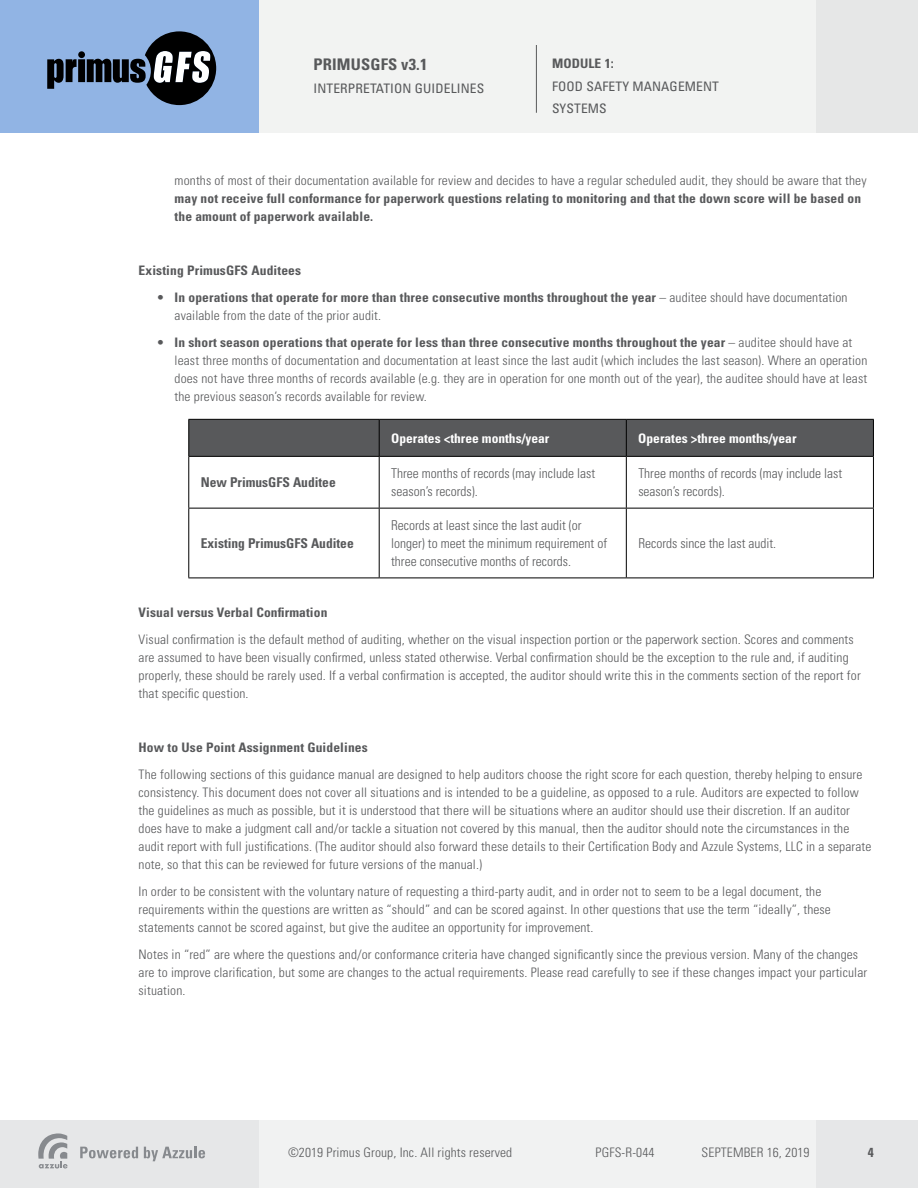
<style>
.page{position:relative;width:918px;height:1188px;background:#fff}
.page>*{position:absolute;margin:0;border:0;box-sizing:border-box;transform-origin:0 0}
.t1{font:700 condensed 16.05px "Univers LT Std";letter-spacing:.01em;color:#58595b}
.t2{font:300 condensed 13.5px/18px "Univers LT Std";color:#58595b}
.t3{font:700 condensed 13.5px "Univers LT Std";color:#58595b}
.t4{font:300 condensed 13.05px/18px "Univers LT Std";letter-spacing:.01em;color:#58595b}
.t5{font:700 condensed 13.05px/18px "Univers LT Std";letter-spacing:.01em;color:#58595b}
.t6{font:condensed 13.05px/22.5px "Univers LT Std";letter-spacing:.01em;color:#58595b}
.t7{font:700 condensed 13.05px "Univers LT Std";color:#fff}
.s1{font-weight:300}
.s2{font-weight:700}
</style>
<div class="page">
<div style="left:0;top:0;width:918px;height:132px;background:#f2f3f2"></div>
<div style="left:816px;top:0;width:102px;height:132px;background:#e6e7e7"></div>
<div style="left:0;top:0;width:259px;height:133px;background:#91b4e4"></div>
<svg style="left:47px;top:59px;width:30px;height:30px"></svg>
<div style="left:78px;top:59px;width:7px;height:23px;background:#000"></div>
<div style="left:78px;top:51px;width:7px;height:7px;background:#000;border-radius:50%"></div>
<svg style="left:87px;top:31px;width:129px;height:74px"></svg>
<div style="left:0;top:1120px;width:918px;height:68px;background:#f1f2f2"></div>
<div style="left:816px;top:1120px;width:102px;height:68px;background:#e6e7e8"></div>
<div style="left:0;top:1120px;width:259px;height:68px;background:#e6e7e8"></div>
<svg style="left:80px;top:1147px;width:58px;height:11px"></svg>
<svg style="left:144px;top:1147px;width:61px;height:14px"></svg>
<svg style="left:38px;top:1133px;width:30px;height:35px"></svg>
<hr style="left:536px;top:45px;width:1px;height:68px;background:#58595b">
<div style="left:189px;top:420px;width:684px;height:36px;background:#58595b"></div>
<hr style="left:188px;top:419px;width:191px;height:1px;background:#000">
<hr style="left:188px;top:420px;width:1px;height:36px;background:#000">
<hr style="left:379px;top:419px;width:247px;height:1px;background:#000">
<hr style="left:379px;top:420px;width:1px;height:36px;background:#000">
<hr style="left:626px;top:419px;width:248px;height:1px;background:#000">
<hr style="left:626px;top:420px;width:1px;height:36px;background:#000">
<hr style="left:873px;top:420px;width:1px;height:36px;background:#000">
<hr style="left:188px;top:456px;width:191px;height:1px;background:#000">
<hr style="left:188px;top:457px;width:1px;height:51px;background:#000">
<hr style="left:379px;top:456px;width:247px;height:1px;background:#000">
<hr style="left:379px;top:457px;width:1px;height:51px;background:#000">
<hr style="left:626px;top:456px;width:248px;height:1px;background:#000">
<hr style="left:626px;top:457px;width:1px;height:51px;background:#000">
<hr style="left:873px;top:457px;width:1px;height:51px;background:#000">
<hr style="left:188px;top:508px;width:191px;height:1px;background:#000">
<hr style="left:188px;top:509px;width:1px;height:69px;background:#000">
<hr style="left:379px;top:508px;width:247px;height:1px;background:#000">
<hr style="left:379px;top:509px;width:1px;height:69px;background:#000">
<hr style="left:626px;top:508px;width:248px;height:1px;background:#000">
<hr style="left:626px;top:509px;width:1px;height:69px;background:#000">
<hr style="left:873px;top:509px;width:1px;height:69px;background:#000">
<hr style="left:188px;top:578px;width:191px;height:1px;background:#000">
<hr style="left:379px;top:578px;width:247px;height:1px;background:#000">
<hr style="left:626px;top:578px;width:248px;height:1px;background:#000">
<p class="t1" style="left:314px;top:55px;width:115px">PRIMUSGFS v3.1</p>
<p class="t6" style="left:314px;top:77px;width:172px">INTERPRETATION GUIDELINES</p>
<p class="t5" style="left:552px;top:55px;width:63px">MODULE 1:</p>
<p class="t6" style="left:552px;top:75px;width:169px">FOOD SAFETY MANAGEMENT<br>SYSTEMS</p>
<p class="t4" style="left:175px;top:172px;width:694px">months of most of their documentation available for review and decides to have a regular scheduled audit, they should be aware that they</p>
<p class="t5" style="left:175px;top:190px;width:688px">may not receive full conformance for paperwork questions relating to monitoring and that the down score will be based on the amount of paperwork available.</p>
<p class="t5" style="left:139px;top:262px;width:164px">Existing PrimusGFS Auditees</p>
<p class="t5" style="left:175px;top:289px;width:675px;text-indent:-18px"><span class="s1">•</span> In operations that operate for more than three consecutive months throughout the year <span class="s1">– auditee should have documentation available from the date of the prior audit.</span></p>
<p class="t4" style="left:175px;top:334px;width:694px;text-indent:-18px">• <span class="s2">In short season operations that operate for less than three consecutive months throughout the year</span> – auditee should have at least three months of documentation and documentation at least since the last audit (which includes the last season). Where an operation does not have three months of records available (e.g. they are in operation for one month out of the year), the auditee should have at least the previous season’s records available for review.</p>
<p class="t7" style="left:391px;top:430px;width:160px">Operates &lt;three months/year</p>
<p class="t7" style="left:638px;top:430px;width:160px">Operates &gt;three months/year</p>
<p class="t3" style="left:201px;top:474px;width:136px">New PrimusGFS Auditee</p>
<p class="t2" style="left:391px;top:464px;width:205px">Three months of records (may include last season’s records).</p>
<p class="t2" style="left:638px;top:464px;width:205px">Three months of records (may include last season’s records).</p>
<p class="t3" style="left:201px;top:535px;width:154px">Existing PrimusGFS Auditee</p>
<p class="t2" style="left:391px;top:516px;width:217px">Records at least since the last audit (or longer) to meet the minimum requirement of three consecutive months of records.</p>
<p class="t2" style="left:638px;top:534px;width:139px">Records since the last audit.</p>
<p class="t5" style="left:139px;top:604px;width:190px">Visual versus Verbal Confirmation</p>
<p class="t4" style="left:139px;top:631px;width:724px">Visual confirmation is the default method of auditing, whether on the visual inspection portion or the paperwork section. Scores and comments are assumed to have been visually confirmed, unless stated otherwise. Verbal confirmation should be the exception to the rule and, if auditing properly, these should be rarely used. If a verbal confirmation is accepted, the auditor should write this in the comments section of the report for that specific question.</p>
<p class="t5" style="left:139px;top:739px;width:231px">How to Use Point Assignment Guidelines</p>
<p class="t4" style="left:139px;top:766px;width:734px">The following sections of this guidance manual are designed to help auditors choose the right score for each question, thereby helping to ensure consistency. This document does not cover all situations and is intended to be a guideline, as opposed to a rule. Auditors are expected to follow the guidelines as much as possible, but it is understood that there will be situations where an auditor should use their discretion. If an auditor does have to make a judgment call and/or tackle a situation not covered by this manual, then the auditor should note the circumstances in the audit report with full justifications. (The auditor should also forward these details to their Certification Body and Azzule Systems, LLC in a separate note, so that this can be reviewed for future versions of the manual.)</p>
<p class="t4" style="left:139px;top:883px;width:694px">In order to be consistent with the voluntary nature of requesting a third-party audit, and in order not to seem to be a legal document, the requirements within the questions are written as “should” and can be scored against. In other questions that use the term “ideally”, these statements cannot be scored against, but give the auditee an opportunity for improvement.</p>
<p class="t4" style="left:139px;top:946px;width:730px">Notes in “red” are where the questions and/or conformance criteria have changed significantly since the previous version. Many of the changes are to improve clarification, but some are changes to the actual requirements. Please read carefully to see if these changes impact your particular situation.</p>
<p class="t4" style="left:288px;top:1144px;width:226px">©2019 Primus Group, Inc. All rights reserved</p>
<p class="t4" style="left:596px;top:1144px;width:60px">PGFS-R-044</p>
<p class="t4" style="left:702px;top:1144px;width:109px">SEPTEMBER 16, 2019</p>
<p class="t5" style="left:868px;top:1144px;width:7px">4</p>
</div>
